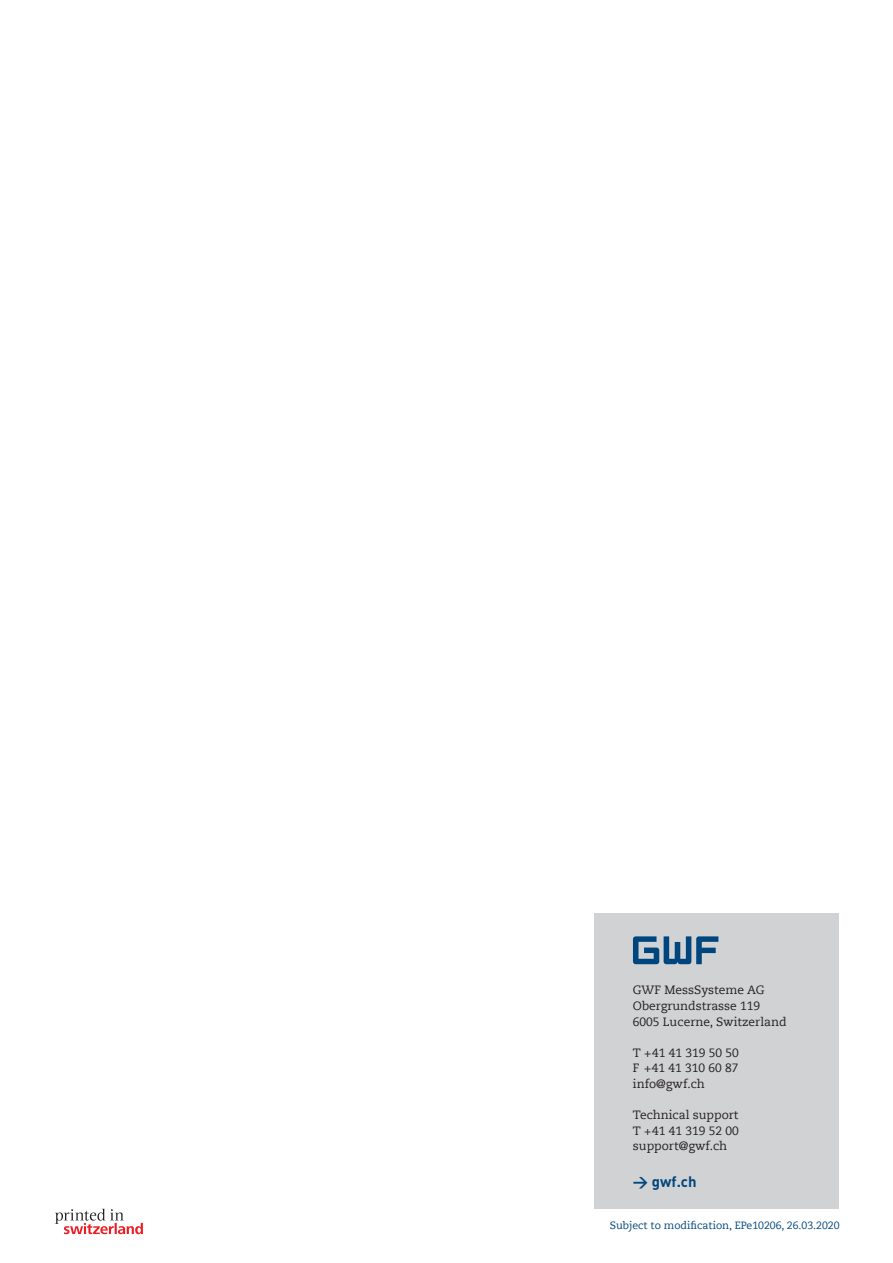
<style>
.page{position:relative;width:893px;height:1263px;background:#fff}
.page>*{position:absolute;margin:0;border:0;box-sizing:border-box;transform-origin:0 0}
.t1{font:700 15px "DIN Pro";color:#00467e}
.t2{font:12px/15.6px "Caecilia Com 55 Roman";color:#231f20;text-align:justify}
.t3{font:10.5px "Caecilia Com 55 Roman";color:#00467e}
</style>
<div class="page">
<div style="left:594px;top:913px;width:245px;height:296px;background:#d1d2d4"></div>
<svg style="left:55px;top:1209px;width:88px;height:25px"></svg>
<svg style="left:633px;top:936px;width:85px;height:28px"></svg>
<p class="t2" style="left:633px;top:982px;width:155px;text-align:left">GWF MessSysteme AG<br>Obergrundstrasse 119<br>6005 Lucerne, Switzerland</p>
<p class="t2" style="left:633px;top:1045px;width:107px">T +41 41 319 50 50<br>F +41 41 310 60 87 info@gwf.ch</p>
<p class="t2" style="left:633px;top:1107px;width:107px">Technical support T +41 41 319 52 00 support@gwf.ch</p>
<p class="t1" style="left:633px;top:1171px;width:65px">→ gwf.ch</p>
<p class="t3" style="left:610px;top:1219px;width:231px">Subject to modification, EPe10206, 26.03.2020</p>
</div>
